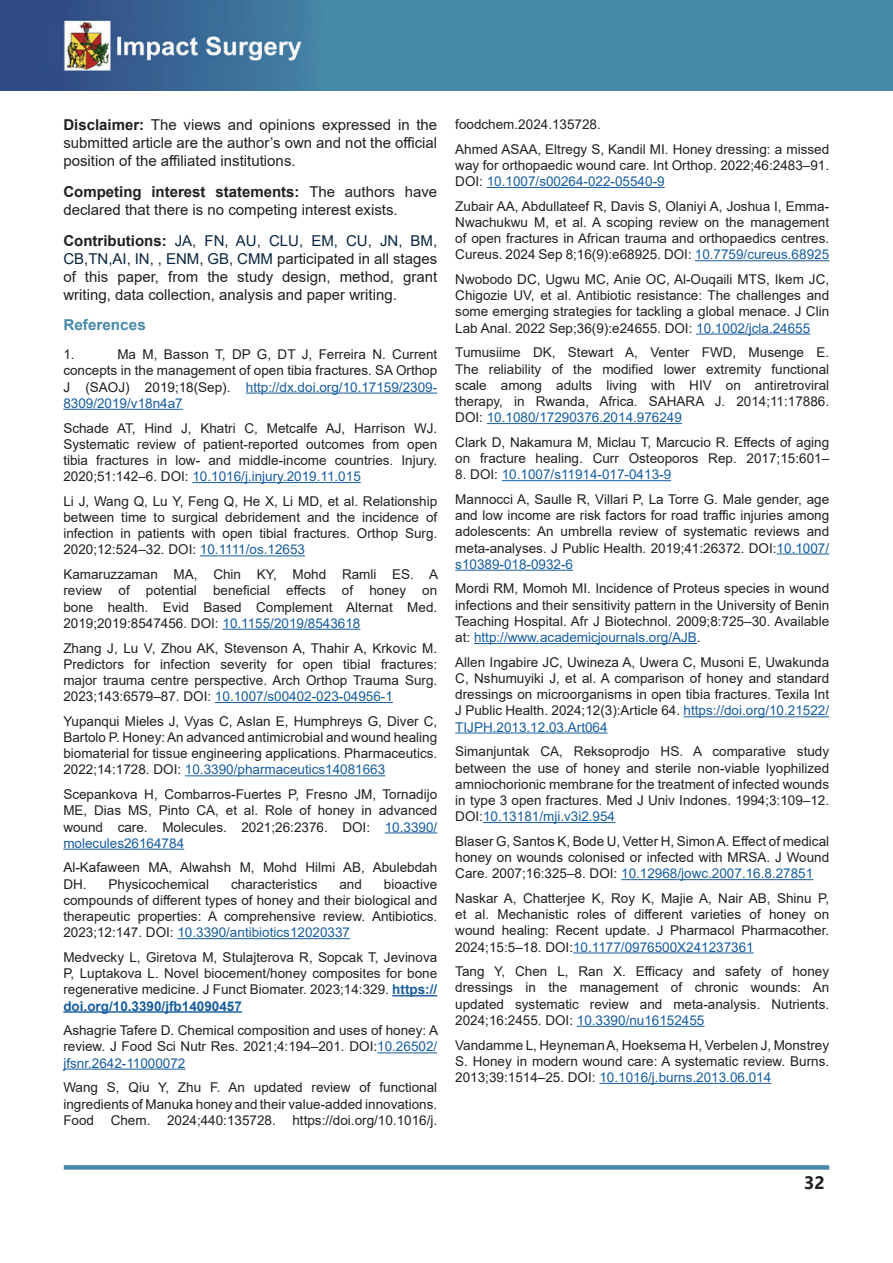
<style>
.page{position:relative;width:893px;height:1263px;background:#fff}
.page>*{position:absolute;margin:0;border:0;box-sizing:border-box;transform-origin:0 0}
.t1{font:700 18px "Segoe UI";color:#231f20}
.t2{font:15px/18px "Arial";color:#231f20;text-align:justify}
.t3{font:700 15px "Arial";color:#4888a8}
.t4{font:13.5px/16.2px "Arial";color:#231f20;text-align:justify}
.s1{font-weight:700}
.s2{color:#0c2740}
.s3{color:#175d9e}
.s4{font-weight:700;color:#175d9e}
</style>
<div class="page">
<img style="left:0;top:0;width:893px;height:91px">
<div style="left:64px;top:1165px;width:765px;height:5px;background:#4888a8"></div>
<hr style="left:246px;top:393px;width:191px;height:1px;background:#175d9e">
<hr style="left:63px;top:409px;width:120px;height:1px;background:#175d9e">
<hr style="left:192px;top:482px;width:169px;height:1px;background:#175d9e">
<hr style="left:200px;top:555px;width:105px;height:1px;background:#175d9e">
<hr style="left:222px;top:629px;width:138px;height:1px;background:#175d9e">
<hr style="left:215px;top:702px;width:178px;height:1px;background:#175d9e">
<hr style="left:185px;top:775px;width:200px;height:1px;background:#175d9e">
<hr style="left:385px;top:832px;width:52px;height:1px;background:#175d9e">
<hr style="left:63px;top:849px;width:121px;height:1px;background:#175d9e">
<hr style="left:177px;top:938px;width:173px;height:1px;background:#175d9e">
<hr style="left:392px;top:995px;width:45px;height:1px;background:#175d9e">
<hr style="left:63px;top:1011px;width:179px;height:2px;background:#175d9e">
<hr style="left:377px;top:1052px;width:60px;height:1px;background:#175d9e">
<hr style="left:63px;top:1068px;width:122px;height:1px;background:#175d9e">
<hr style="left:487px;top:187px;width:178px;height:1px;background:#175d9e">
<hr style="left:695px;top:260px;width:134px;height:1px;background:#175d9e">
<hr style="left:696px;top:334px;width:114px;height:1px;background:#175d9e">
<hr style="left:487px;top:423px;width:195px;height:1px;background:#175d9e">
<hr style="left:502px;top:480px;width:169px;height:1px;background:#175d9e">
<hr style="left:777px;top:553px;width:52px;height:1px;background:#175d9e">
<hr style="left:455px;top:570px;width:118px;height:1px;background:#175d9e">
<hr style="left:474px;top:643px;width:223px;height:1px;background:#175d9e">
<hr style="left:684px;top:716px;width:145px;height:1px;background:#175d9e">
<hr style="left:455px;top:732px;width:153px;height:1px;background:#175d9e">
<hr style="left:483px;top:822px;width:132px;height:1px;background:#175d9e">
<hr style="left:621px;top:879px;width:192px;height:1px;background:#175d9e">
<hr style="left:573px;top:952px;width:181px;height:1px;background:#175d9e">
<hr style="left:577px;top:1026px;width:127px;height:1px;background:#175d9e">
<hr style="left:599px;top:1083px;width:172px;height:1px;background:#175d9e">
<p class="t2" style="left:63px;top:116px;width:375px"><span class="s1">Disclaimer:</span> The views and opinions expressed in the submitted article are the author’s own and not the official position of the affiliated institutions.</p>
<p class="t2" style="left:63px;top:182px;width:375px"><span class="s1">Competing interest statements:</span> The authors have declared that there is no competing interest exists.</p>
<p class="t2" style="left:63px;top:231px;width:375px"><span class="s1">Contributions:</span> <span class="s2">JA, FN, AU, CLU, EM, CU, JN, BM, CB,TN,AI, IN, , ENM, GB, CMM</span> participated in all stages of this paper, from the study design, method, grant writing, data collection, analysis and paper writing.</p>
<p class="t3" style="left:63px;top:314px;width:84px">References</p>
<p class="t4" style="left:63px;top:346px;width:13px">1.</p>
<p class="t4" style="left:63px;top:346px;width:375px;text-indent:54px">Ma M, Basson T, DP G, DT J, Ferreira N. Current concepts in the management of open tibia fractures. SA Orthop J (SAOJ) 2019;18(Sep). <span class="s3">http://dx.doi.org/10.17159/2309- 8309/2019/v18n4a7</span></p>
<p class="t4" style="left:63px;top:420px;width:375px">Schade AT, Hind J, Khatri C, Metcalfe AJ, Harrison WJ.<br>Systematic review of patient-reported outcomes from open tibia fractures in low- and middle-income countries. Injury.<br>2020;51:142–6. DOI: <span class="s3">10.1016/j.injury.2019.11.015</span></p>
<p class="t4" style="left:63px;top:493px;width:375px">Li J, Wang Q, Lu Y, Feng Q, He X, Li MD, et al. Relationship between time to surgical debridement and the incidence of infection in patients with open tibial fractures. Orthop Surg.<br>2020;12:524–32. DOI: <span class="s3">10.1111/os.12653</span></p>
<p class="t4" style="left:63px;top:566px;width:376px">Kamaruzzaman MA, Chin KY, Mohd Ramli ES. A review of potential beneficial effects of honey on bone health. Evid Based Complement Alternat Med.<br>2019;2019:8547456. DOI: <span class="s3">10.1155/2019/8543618</span></p>
<p class="t4" style="left:63px;top:639px;width:375px">Zhang J, Lu V, Zhou AK, Stevenson A, Thahir A, Krkovic M.<br>Predictors for infection severity for open tibial fractures: major trauma centre perspective. Arch Orthop Trauma Surg.<br>2023;143:6579–87. DOI: <span class="s3">10.1007/s00402-023-04956-1</span></p>
<p class="t4" style="left:63px;top:713px;width:375px">Yupanqui Mieles J, Vyas C, Aslan E, Humphreys G, Diver C, Bartolo P. Honey: An advanced antimicrobial and wound healing biomaterial for tissue engineering applications. Pharmaceutics.<br>2022;14:1728. DOI: <span class="s3">10.3390/pharmaceutics14081663</span></p>
<p class="t4" style="left:63px;top:786px;width:375px">Scepankova H, Combarros-Fuertes P, Fresno JM, Tornadijo ME, Dias MS, Pinto CA, et al. Role of honey in advanced wound care. Molecules. 2021;26:2376. DOI: <span class="s3">10.3390/ molecules26164784</span></p>
<p class="t4" style="left:63px;top:859px;width:375px">Al-Kafaween MA, Alwahsh M, Mohd Hilmi AB, Abulebdah<br>DH. Physicochemical</p>
<p class="t4" style="left:63px;top:876px;width:375px;text-indent:321px">bioactive compounds of different types of honey and their biological and therapeutic properties: A comprehensive review. Antibiotics.<br>2023;12:147. DOI: <span class="s3">10.3390/antibiotics12020337</span></p>
<p class="t4" style="left:63px;top:949px;width:375px">Medvecky L, Giretova M, Stulajterova R, Sopcak T, Jevinova P, Luptakova L. Novel biocement/honey composites for bone regenerative medicine. J Funct Biomater. 2023;14:329. <span class="s4">https:// doi.org/10.3390/jfb14090457</span></p>
<p class="t4" style="left:63px;top:1022px;width:376px">Ashagrie Tafere D. Chemical composition and uses of honey: A review. J Food Sci Nutr Res. 2021;4:194–201. DOI:<span class="s3">10.26502/ jfsnr.2642-11000072</span></p>
<p class="t4" style="left:63px;top:1079px;width:375px">Wang S, Qiu Y, Zhu F. An updated review of functional ingredients of Manuka honey and their value-added innovations.<br>Food Chem. 2024;440:135728. https://doi.org/10.1016/j.</p>
<p class="t4" style="left:231px;top:876px;width:88px">characteristics</p>
<p class="t4" style="left:339px;top:876px;width:24px">and</p>
<p class="t4" style="left:455px;top:112px;width:375px;line-height:24.8px">foodchem.2024.135728.<br>Ahmed ASAA, Eltregy S, Kandil MI. Honey dressing: a missed</p>
<p class="t4" style="left:455px;top:157px;width:375px">way for orthopaedic wound care. Int Orthop. 2022;46:2483–91.<br>DOI: <span class="s3">10.1007/s00264-022-05540-9</span></p>
<p class="t4" style="left:455px;top:198px;width:375px">Zubair AA, Abdullateef R, Davis S, Olaniyi A, Joshua I, Emma-Nwachukwu M, et al. A scoping review on the management of open fractures in African trauma and orthopaedics centres.<br>Cureus. 2024 Sep 8;16(9):e68925. DOI: <span class="s3">10.7759/cureus.68925</span></p>
<p class="t4" style="left:455px;top:271px;width:375px">Nwobodo DC, Ugwu MC, Anie OC, Al-Ouqaili MTS, Ikem JC, Chigozie UV, et al. Antibiotic resistance: The challenges and some emerging strategies for tackling a global menace. J Clin Lab Anal. 2022 Sep;36(9):e24655. DOI: <span class="s3">10.1002/jcla.24655</span></p>
<p class="t4" style="left:455px;top:344px;width:375px">Tumusiime DK, Stewart A, Venter FWD, Musenge E.<br>The reliability of the modified lower extremity functional scale among adults living with HIV on antiretroviral therapy, in Rwanda, Africa. SAHARA J. 2014;11:17886.<br>DOI: <span class="s3">10.1080/17290376.2014.976249</span></p>
<p class="t4" style="left:455px;top:434px;width:375px">Clark D, Nakamura M, Miclau T, Marcucio R. Effects of aging on fracture healing. Curr Osteoporos Rep. 2017;15:601–</p>
<p class="t4" style="left:455px;top:462px;width:375px;line-height:24.8px">8. DOI: <span class="s3">10.1007/s11914-017-0413-9<br></span>Mannocci A, Saulle R, Villari P, La Torre G. Male gender, age</p>
<p class="t4" style="left:455px;top:507px;width:375px">and low income are risk factors for road traffic injuries among adolescents: An umbrella review of systematic reviews and meta-analyses. J Public Health. 2019;41:26372. DOI:<span class="s3">10.1007/ s10389-018-0932-6</span></p>
<p class="t4" style="left:455px;top:580px;width:375px">Mordi RM, Momoh MI. Incidence of Proteus species in wound infections and their sensitivity pattern in the University of Benin Teaching Hospital. Afr J Biotechnol. 2009;8:725–30. Available at: <span class="s3">http://www.academicjournals.org/AJB</span>.</p>
<p class="t4" style="left:455px;top:654px;width:375px">Allen Ingabire JC, Uwineza A, Uwera C, Musoni E, Uwakunda C, Nshumuyiki J, et al. A comparison of honey and standard dressings on microorganisms in open tibia fractures. Texila Int J Public Health. 2024;12(3):Article 64. <span class="s3">https://doi.org/10.21522/ TIJPH.2013.12.03.Art064</span></p>
<p class="t4" style="left:455px;top:743px;width:375px">Simanjuntak CA, Reksoprodjo HS. A comparative study between the use of honey and sterile non-viable lyophilized amniochorionic membrane for the treatment of infected wounds in type 3 open fractures. Med J Univ Indones. 1994;3:109–12.<br>DOI:<span class="s3">10.13181/mji.v3i2.954</span></p>
<p class="t4" style="left:455px;top:833px;width:375px">Blaser G, Santos K, Bode U, Vetter H, Simon A. Effect of medical honey on wounds colonised or infected with MRSA. J Wound Care. 2007;16:325–8. DOI: <span class="s3">10.12968/jowc.2007.16.8.27851</span></p>
<p class="t4" style="left:455px;top:890px;width:375px">Naskar A, Chatterjee K, Roy K, Majie A, Nair AB, Shinu P, et al. Mechanistic roles of different varieties of honey on wound healing: Recent update. J Pharmacol Pharmacother.<br>2024;15:5–18. DOI:<span class="s3">10.1177/0976500X241237361</span></p>
<p class="t4" style="left:455px;top:963px;width:375px">Tang Y, Chen L, Ran X. Efficacy and safety of honey dressings in the management of chronic wounds: An updated systematic review and meta-analysis. Nutrients.<br>2024;16:2455. DOI: <span class="s3">10.3390/nu16152455</span></p>
<p class="t4" style="left:455px;top:1037px;width:375px">Vandamme L, Heyneman A, Hoeksema H, Verbelen J, Monstrey S. Honey in modern wound care: A systematic review. Burns.<br>2013;39:1514–25. DOI: <span class="s3">10.1016/j.burns.2013.06.014</span></p>
<h1 class="t1" style="left:804px;top:1165px;width:22px">32</h1>
</div>
